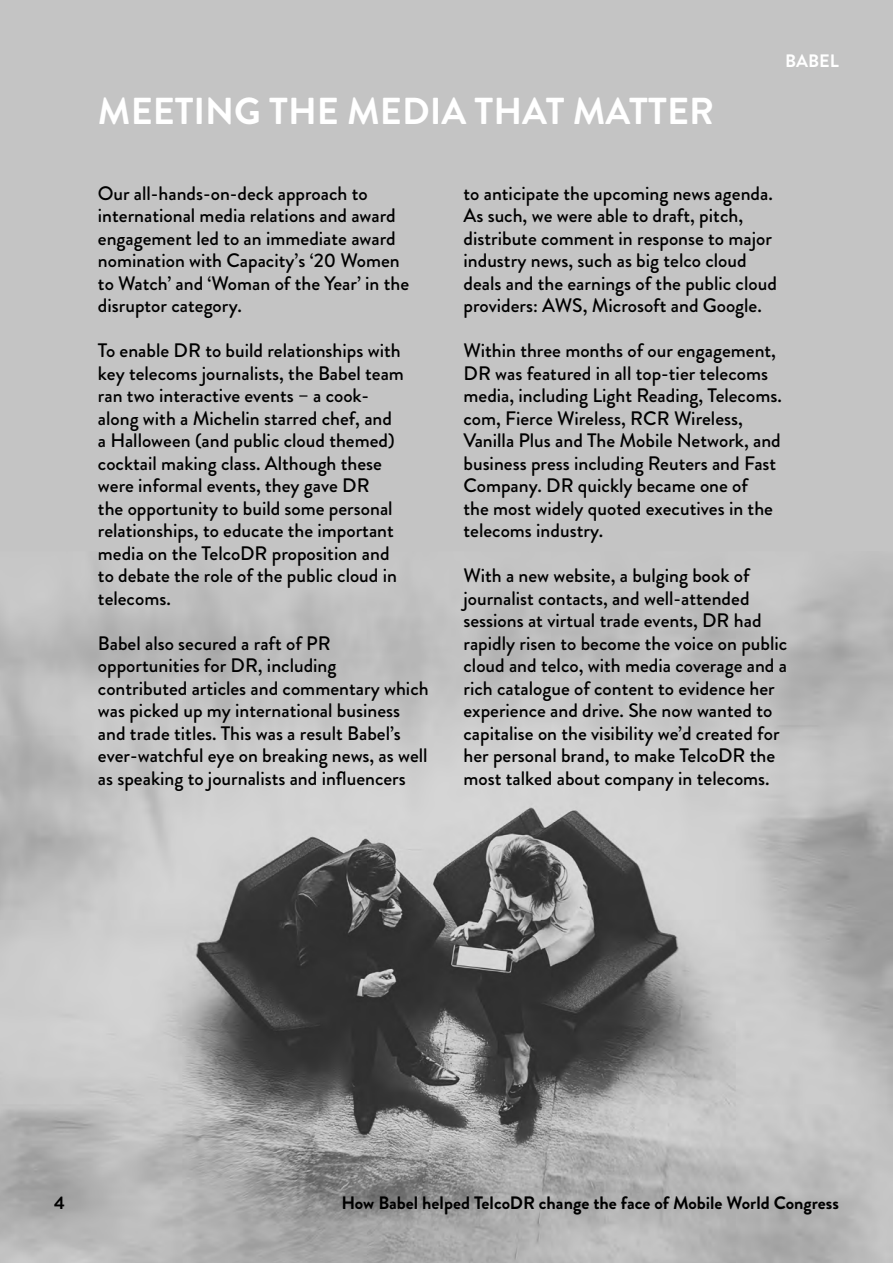
<style>
.page{position:relative;width:893px;height:1263px;background:#fff}
.page>*{position:absolute;margin:0;border:0;box-sizing:border-box;transform-origin:0 0}
.t1{font:700 37.5px "Brandon Grotesque";color:#fff}
.t2{font:500 19.5px/22.5px "Brandon Grotesque";color:#000}
.t3{font:700 18px "Brandon Grotesque";color:#000}
.t4{font:700 18px "Brandon Grotesque";color:#fff}
</style>
<div class="page">
<img style="left:0;top:0;width:893px;height:1263px">
<h1 class="t1" style="left:98px;top:85px;width:618px">MEETING THE MEDIA THAT MATTER</h1>
<p class="t4" style="left:785px;top:48px;width:55px">BABEL</p>
<p class="t2" style="left:98px;top:182px;width:313px">Our all-hands-on-deck approach to international media relations and award engagement led to an immediate award nomination with Capacity’s ‘20 Women to Watch’ and ‘Woman of the Year’ in the disruptor category.</p>
<p class="t2" style="left:98px;top:339px;width:308px">To enable DR to build relationships with key telecoms journalists, the Babel team ran two interactive events – a cook&shy;along with a Michelin starred chef, and a Halloween (and public cloud themed) cocktail making class. Although these were informal events, they gave DR<br>the opportunity to build some personal relationships, to educate the important media on the TelcoDR proposition and to debate the role of the public cloud in telecoms.</p>
<p class="t2" style="left:98px;top:632px;width:332px">Babel also secured a raft of PR opportunities for DR, including contributed articles and commentary which was picked up my international business and trade titles. This was a result Babel’s ever-watchful eye on breaking news, as well as speaking to journalists and influencers</p>
<p class="t2" style="left:463px;top:182px;width:315px">to anticipate the upcoming news agenda.<br>As such, we were able to draft, pitch, distribute comment in response to major industry news, such as big telco cloud deals and the earnings of the public cloud providers: AWS, Microsoft and Google.</p>
<p class="t2" style="left:463px;top:339px;width:320px">Within three months of our engagement, DR was featured in all top-tier telecoms media, including Light Reading, Telecoms. com, Fierce Wireless, RCR Wireless, Vanilla Plus and The Mobile Network, and business press including Reuters and Fast Company. DR quickly became one of<br>the most widely quoted executives in the telecoms industry.</p>
<p class="t2" style="left:463px;top:565px;width:325px">With a new website, a bulging book of journalist contacts, and well-attended sessions at virtual trade events, DR had rapidly risen to become the voice on public cloud and telco, with media coverage and a rich catalogue of content to evidence her experience and drive. She now wanted to capitalise on the visibility we’d created for her personal brand, to make TelcoDR the most talked about company in telecoms.</p>
<p class="t3" style="left:54px;top:1190px;width:12px">4</p>
<p class="t3" style="left:341px;top:1190px;width:499px">How Babel helped TelcoDR change the face of Mobile World Congress</p>
</div>
